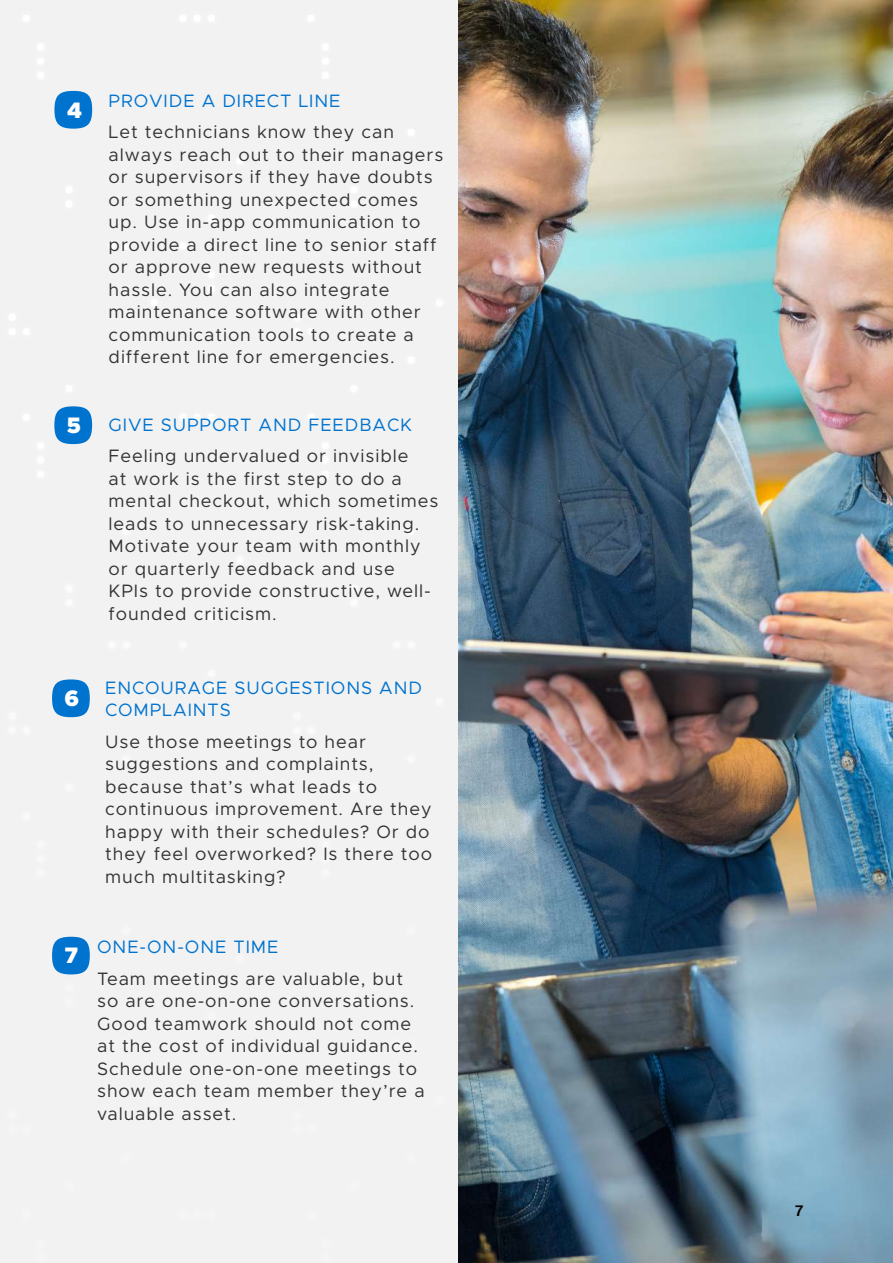
<style>
.page{position:relative;width:893px;height:1263px;background:#fff}
.page>*{position:absolute;margin:0;border:0;box-sizing:border-box;transform-origin:0 0}
.t1{font:900 22.5px "Infraspeak Sans";color:#fff}
.t2{font:18px/22.5px "Infraspeak Sans";letter-spacing:.05em;color:#333}
.t3{font:18px/22.5px "Infraspeak Sans";letter-spacing:.05em;color:#0073cf}
.t4{font:700 15px "Helvetica";color:#000}
</style>
<div class="page">
<div style="left:0;top:0;width:458px;height:1263px;background:#f2f2f2"></div>
<div style="left:54px;top:91px;width:38px;height:38px;background:#0073cf;border-radius:50%"></div>
<div style="left:54px;top:406px;width:38px;height:38px;background:#0073cf;border-radius:50%"></div>
<div style="left:52px;top:937px;width:38px;height:37px;background:#0073cf;border-radius:50%"></div>
<div style="left:52px;top:679px;width:38px;height:38px;background:#0073cf;border-radius:50%"></div>
<img style="left:458px;top:0;width:435px;height:1263px">
<p class="t1" style="left:67px;top:95px;width:16px">4</p>
<p class="t1" style="left:67px;top:411px;width:16px">5</p>
<p class="t3" style="left:109px;top:89px;width:233px">PROVIDE A DIRECT LINE</p>
<p class="t2" style="left:109px;top:121px;width:336px">Let technicians know they can always reach out to their managers or supervisors if they have doubts or something unexpected comes up. Use in-app communication to provide a direct line to senior staff or approve new requests without hassle. You can also integrate maintenance software with other communication tools to create a different line for emergencies.</p>
<p class="t3" style="left:109px;top:413px;width:305px">GIVE SUPPORT AND FEEDBACK</p>
<p class="t2" style="left:109px;top:445px;width:331px">Feeling undervalued or invisible<br>at work is the first step to do a mental checkout, which sometimes leads to unnecessary risk-taking.<br>Motivate your team with monthly or quarterly feedback and use<br>KPIs to provide constructive, well&shy;founded criticism.</p>
<p class="t1" style="left:65px;top:684px;width:16px">6</p>
<p class="t3" style="left:105px;top:676px;width:318px">ENCOURAGE SUGGESTIONS AND<br>COMPLAINTS</p>
<p class="t2" style="left:105px;top:730px;width:328px">Use those meetings to hear suggestions and complaints, because that’s what leads to continuous improvement. Are they happy with their schedules? Or do they feel overworked? Is there too much multitasking?</p>
<p class="t1" style="left:65px;top:941px;width:15px">7</p>
<p class="t3" style="left:97px;top:936px;width:183px">ONE-ON-ONE TIME</p>
<p class="t2" style="left:97px;top:967px;width:329px">Team meetings are valuable, but so are one-on-one conversations.<br>Good teamwork should not come at the cost of individual guidance.<br>Schedule one-on-one meetings to show each team member they’re a valuable asset.</p>
<p class="t4" style="left:795px;top:1199px;width:10px">7</p>
</div>
